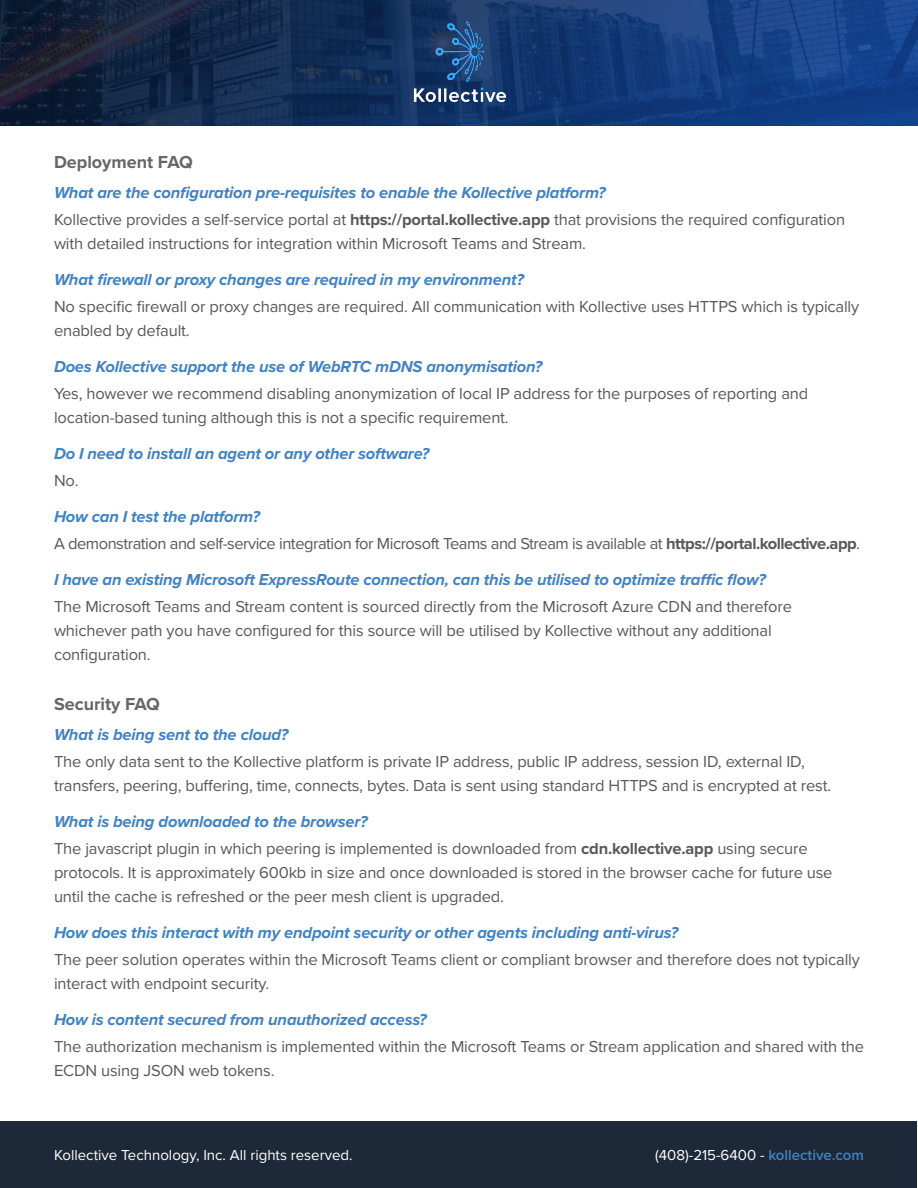
<style>
.page{position:relative;width:918px;height:1188px;background:#fff}
.page>*{position:absolute;margin:0;border:0;box-sizing:border-box;transform-origin:0 0}
.t1{font:700 18px "Proxima Nova";color:#656666}
.t2{font:16.5px/24px "Proxima Nova";letter-spacing:-.01em;color:#57585a}
.t3{font:italic 700 16.5px "Proxima Nova";letter-spacing:-.01em;color:#4082c4}
.t4{font:16.5px "Proxima Nova";letter-spacing:-.03em;color:#57585a}
.t5{font:15px "Proxima Nova";color:#fff}
.s1{font-weight:700}
.s2{font-weight:600;color:#4181c3}
</style>
<div class="page">
<img style="left:0;top:0;width:918px;height:125px">
<div style="left:1px;top:1121px;width:916px;height:67px;background:#1d2938"></div>
<img style="left:408px;top:15px;width:102px;height:86px">
<p class="t1" style="left:54px;top:148px;width:140px">Deployment FAQ</p>
<p class="t3" style="left:54px;top:180px;width:553px">What are the configuration pre-requisites to enable the Kollective platform?</p>
<p class="t2" style="left:54px;top:206px;width:793px">Kollective provides a self-service portal at <span class="s1">https://portal.kollective.app</span> that provisions the required configuration with detailed instructions for integration within Microsoft Teams and Stream.</p>
<p class="t3" style="left:54px;top:267px;width:472px">What firewall or proxy changes are required in my environment?</p>
<p class="t2" style="left:54px;top:293px;width:807px">No specific firewall or proxy changes are required. All communication with Kollective uses HTTPS which is typically enabled by default.</p>
<p class="t3" style="left:54px;top:354px;width:490px">Does Kollective support the use of WebRTC mDNS anonymisation?</p>
<p class="t2" style="left:54px;top:380px;width:756px">Yes, however we recommend disabling anonymization of local IP address for the purposes of reporting and location-based tuning although this is not a specific requirement.</p>
<p class="t3" style="left:54px;top:441px;width:377px">Do I need to install an agent or any other software?</p>
<p class="t2" style="left:54px;top:467px;width:26px">No.</p>
<p class="t3" style="left:54px;top:504px;width:208px">How can I test the platform?</p>
<p class="t4" style="left:54px;top:531px;width:808px">A demonstration and self-service integration for Microsoft Teams and Stream is available at <span class="s1">https://portal.kollective.app</span>.</p>
<p class="t3" style="left:54px;top:567px;width:714px">I have an existing Microsoft ExpressRoute connection, can this be utilised to optimize traffic flow?</p>
<p class="t2" style="left:54px;top:593px;width:740px">The Microsoft Teams and Stream content is sourced directly from the Microsoft Azure CDN and therefore whichever path you have configured for this source will be utilised by Kollective without any additional configuration.</p>
<p class="t1" style="left:54px;top:690px;width:108px">Security FAQ</p>
<p class="t3" style="left:54px;top:722px;width:236px">What is being sent to the cloud?</p>
<p class="t2" style="left:54px;top:748px;width:779px">The only data sent to the Kollective platform is private IP address, public IP address, session ID, external ID, transfers, peering, buffering, time, connects, bytes. Data is sent using standard HTTPS and is encrypted at rest.</p>
<p class="t3" style="left:54px;top:809px;width:315px">What is being downloaded to the browser?</p>
<p class="t2" style="left:54px;top:835px;width:780px">The javascript plugin in which peering is implemented is downloaded from <span class="s1">cdn.kollective.app</span> using secure protocols. It is approximately 600kb in size and once downloaded is stored in the browser cache for future use until the cache is refreshed or the peer mesh client is upgraded.</p>
<p class="t3" style="left:54px;top:920px;width:626px">How does this interact with my endpoint security or other agents including anti-virus?</p>
<p class="t2" style="left:54px;top:946px;width:807px">The peer solution operates within the Microsoft Teams client or compliant browser and therefore does not typically interact with endpoint security.</p>
<p class="t3" style="left:54px;top:1007px;width:374px">How is content secured from unauthorized access?</p>
<p class="t2" style="left:54px;top:1033px;width:812px">The authorization mechanism is implemented within the Microsoft Teams or Stream application and shared with the<br>ECDN using JSON web tokens.</p>
<p class="t5" style="left:54px;top:1144px;width:300px">Kollective Technology, Inc. All rights reserved.</p>
<p class="t5" style="left:655px;top:1144px;width:210px">(408)-215-6400 - <span class="s2">kollective.com</span></p>
</div>
